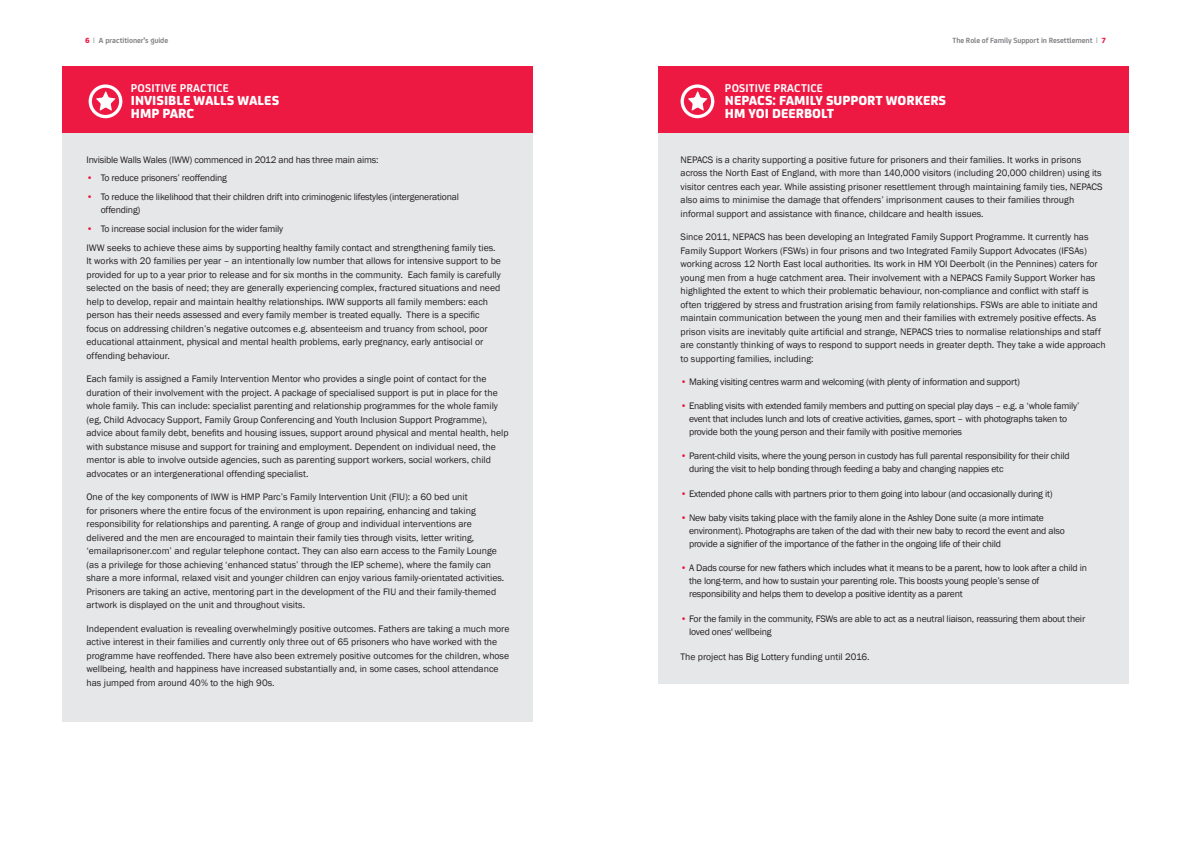
<style>
.page{position:relative;width:1191px;height:842px;background:#fff}
.page>*{position:absolute;margin:0;border:0;box-sizing:border-box;transform-origin:0 0}
.t1{font:800 14px/13px "FS Joey";color:#fff}
.t2{font:700 12px "FS Joey";letter-spacing:.01em;color:#fff}
.t3{font:9.7px/13.5px "Franklin Gothic";color:#231f20}
.t4{font:9.7px/13px "Franklin Gothic";letter-spacing:-.02em;color:#231f20}
.t5{font:700 8px "FS Joey";letter-spacing:-.01em;color:#808285}
.s1{font-weight:800;color:#ed1943}
.s2{font-family:"Times";font-weight:400}
.s3{color:#ed1943}
</style>
<div class="page">
<div style="left:658px;top:67px;width:470px;height:617px;background:#e6e7e9"></div>
<div style="left:658px;top:67px;width:470px;height:66px;background:#ed1943"></div>
<div style="left:680px;top:84px;width:34px;height:34px;border:3px solid #fff;border-radius:50%"></div>
<svg style="left:687px;top:91px;width:21px;height:20px"></svg>
<div style="left:62px;top:67px;width:471px;height:654px;background:#e6e7e9"></div>
<div style="left:62px;top:67px;width:471px;height:66px;background:#ed1943"></div>
<div style="left:89px;top:84px;width:33px;height:34px;border:3px solid #fff;border-radius:50%"></div>
<svg style="left:96px;top:91px;width:20px;height:20px"></svg>
<p class="t5" style="left:85px;top:34px;width:85px"><span class="s1">6</span> <span class="s2">|</span> A practitioner's guide</p>
<p class="t5" style="left:952px;top:34px;width:155px">The Role of Family Support in Resettlement <span class="s2">|</span> <span class="s1">7</span></p>
<p class="t2" style="left:131px;top:79px;width:99px">POSITIVE PRACTICE</p>
<h1 class="t1" style="left:131px;top:92px;width:150px">INVISIBLE WALLS WALES<br>HMP PARC</h1>
<p class="t4" style="left:86px;top:153px;width:293px">Invisible Walls Wales (IWW) commenced in 2012 and has three main aims:</p>
<p class="t4" style="left:86px;top:172px;width:142px"><span class="s3">•</span> To reduce prisoners’ reoffending</p>
<p class="t4" style="left:101px;top:191px;width:360px;text-indent:-14px"><span class="s3">•</span> To reduce the likelihood that their children drift into criminogenic lifestyles (intergenerational offending)</p>
<p class="t3" style="left:86px;top:219px;width:411px;line-height:19.2px"><span class="s3">•</span> To increase social inclusion for the wider family<br>IWW seeks to achieve these aims by supporting healthy family contact and strengthening family ties.</p>
<p class="t3" style="left:86px;top:255px;width:416px">It works with 20 families per year – an intentionally low number that allows for intensive support to be provided for up to a year prior to release and for six months in the community. Each family is carefully selected on the basis of need; they are generally experiencing complex, fractured situations and need help to develop, repair and maintain healthy relationships. IWW supports all family members: each person has their needs assessed and every family member is treated equally. There is a specific focus on addressing children’s negative outcomes e.g. absenteeism and truancy from school, poor educational attainment, physical and mental health problems, early pregnancy, early antisocial or offending behaviour.</p>
<p class="t3" style="left:86px;top:373px;width:423px">Each family is assigned a Family Intervention Mentor who provides a single point of contact for the duration of their involvement with the project. A package of specialised support is put in place for the whole family. This can include: specialist parenting and relationship programmes for the whole family (eg, Child Advocacy Support, Family Group Conferencing and Youth Inclusion Support Programme), advice about family debt, benefits and housing issues, support around physical and mental health, help with substance misuse and support for training and employment. Dependent on individual need, the mentor is able to involve outside agencies, such as parenting support workers, social workers, child advocates or an intergenerational offending specialist.</p>
<p class="t3" style="left:86px;top:491px;width:419px">One of the key components of IWW is HMP Parc’s Family Intervention Unit (FIU): a 60 bed unit<br>for prisoners where the entire focus of the environment is upon repairing, enhancing and taking responsibility for relationships and parenting. A range of group and individual interventions are delivered and the men are encouraged to maintain their family ties through visits, letter writing, ‘emailaprisoner.com’ and regular telephone contact. They can also earn access to the Family Lounge (as a privilege for those achieving ‘enhanced status’ through the IEP scheme), where the family can share a more informal, relaxed visit and younger children can enjoy various family-orientated activities.<br>Prisoners are taking an active, mentoring part in the development of the FIU and their family-themed artwork is displayed on the unit and throughout visits.</p>
<p class="t3" style="left:86px;top:622px;width:424px">Independent evaluation is revealing overwhelmingly positive outcomes. Fathers are taking a much more active interest in their families and currently only three out of 65 prisoners who have worked with the programme have reoffended. There have also been extremely positive outcomes for the children, whose wellbeing, health and happiness have increased substantially and, in some cases, school attendance has jumped from around 40% to the high 90s.</p>
<p class="t2" style="left:725px;top:79px;width:99px">POSITIVE PRACTICE</p>
<h1 class="t1" style="left:725px;top:93px;width:223px">NEPACS: FAMILY SUPPORT WORKERS<br>HM YOI DEERBOLT</h1>
<p class="t3" style="left:680px;top:153px;width:423px">NEPACS is a charity supporting a positive future for prisoners and their families. It works in prisons across the North East of England, with more than 140,000 visitors (including 20,000 children) using its visitor centres each year. While assisting prisoner resettlement through maintaining family ties, NEPACS also aims to minimise the damage that offenders’ imprisonment causes to their families through informal support and assistance with finance, childcare and health issues.</p>
<p class="t3" style="left:680px;top:230px;width:427px">Since 2011, NEPACS has been developing an Integrated Family Support Programme. It currently has Family Support Workers (FSWs) in four prisons and two Integrated Family Support Advocates (IFSAs) working across 12 North East local authorities. Its work in HM YOI Deerbolt (in the Pennines) caters for young men from a huge catchment area. Their involvement with a NEPACS Family Support Worker has highlighted the extent to which their problematic behaviour, non-compliance and conflict with staff is often triggered by stress and frustration arising from family relationships. FSWs are able to initiate and maintain communication between the young men and their families with extremely positive effects. As prison visits are inevitably quite artificial and strange, NEPACS tries to normalise relationships and staff are constantly thinking of ways to respond to support needs in greater depth. They take a wide approach to supporting families, including:</p>
<p class="t4" style="left:680px;top:375px;width:341px"><span class="s3">•</span> Making visiting centres warm and welcoming (with plenty of information and support)</p>
<p class="t4" style="left:689px;top:400px;width:392px;text-indent:-9px"><span class="s3">•</span> Enabling visits with extended family members and putting on special play days – e.g. a ‘whole family’ event that includes lunch and lots of creative activities, games, sport – with photographs taken to provide both the young person and their family with positive memories</p>
<p class="t4" style="left:689px;top:450px;width:382px;text-indent:-9px"><span class="s3">•</span> Parent-child visits, where the young person in custody has full parental responsibility for their child during the visit to help bonding through feeding a baby and changing nappies etc</p>
<p class="t4" style="left:680px;top:487px;width:374px"><span class="s3">•</span> Extended phone calls with partners prior to them going into labour (and occasionally during it)</p>
<p class="t4" style="left:689px;top:512px;width:377px;text-indent:-9px"><span class="s3">•</span> New baby visits taking place with the family alone in the Ashley Done suite (a more intimate environment). Photographs are taken of the dad with their new baby to record the event and also provide a signifier of the importance of the father in the ongoing life of their child</p>
<p class="t4" style="left:689px;top:562px;width:399px;text-indent:-9px"><span class="s3">•</span> A Dads course for new fathers which includes what it means to be a parent, how to look after a child in the long-term, and how to sustain your parenting role. This boosts young people’s sense of responsibility and helps them to develop a positive identity as a parent</p>
<p class="t4" style="left:689px;top:612px;width:397px;text-indent:-9px"><span class="s3">•</span> For the family in the community, FSWs are able to act as a neutral liaison, reassuring them about their loved ones' wellbeing</p>
<p class="t3" style="left:680px;top:650px;width:191px">The project has Big Lottery funding until 2016.</p>
</div>
